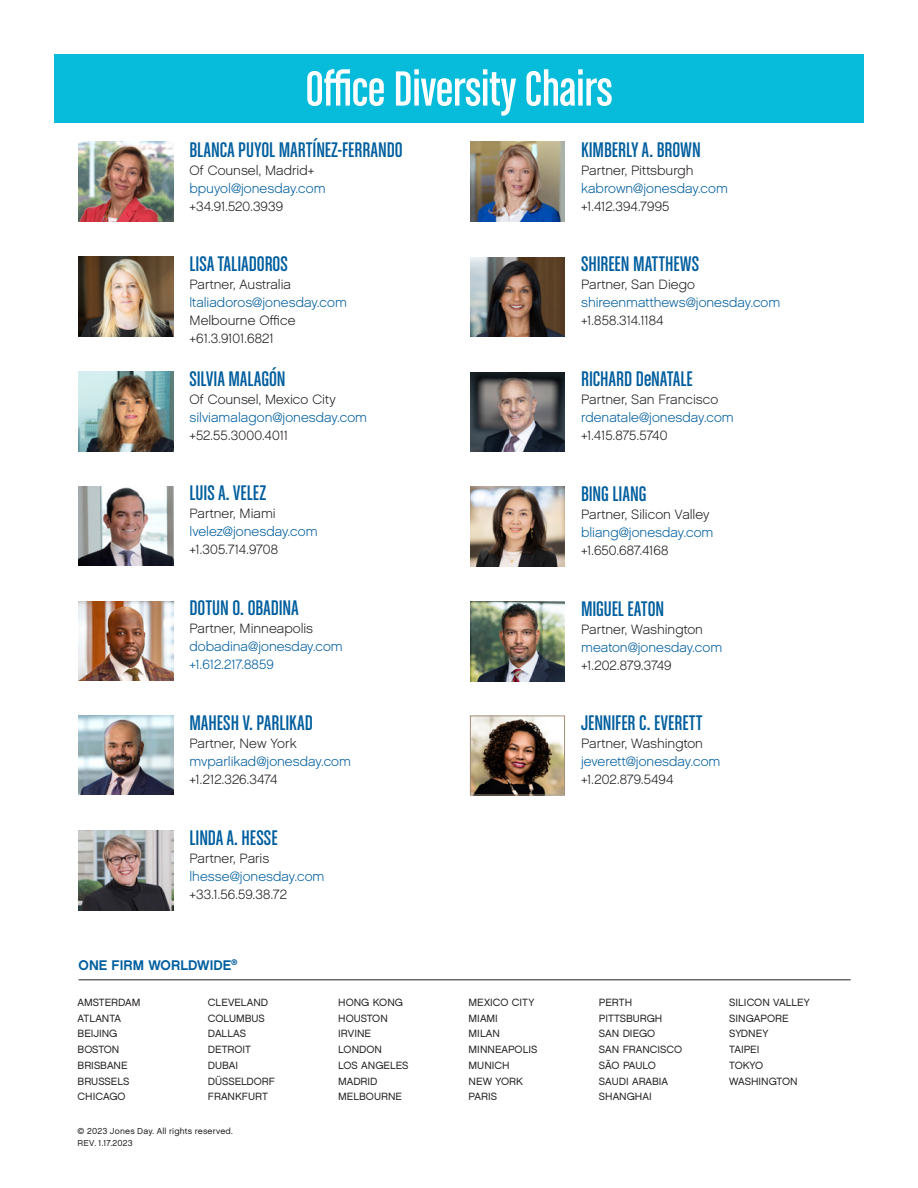
<style>
.page{position:relative;width:918px;height:1188px;background:#fff}
.page>*{position:absolute;margin:0;border:0;box-sizing:border-box;transform-origin:0 0}
.t1{font:52.5px "Chalet Comprime Cologne Sixty";color:#fff}
.Lawyer_Name{font:22.5px "Chalet Comprime Cologne Sixty";letter-spacing:.005em;color:#005e9e}
.Global_Heading{font:13.95px "Chalet New York Nineteen Sixty";color:#005e9e}
.Contact_information{font:13.5px "Chalet English Channel";color:#231f20}
.Contact_information-2{font:13.5px "Chalet English Channel";letter-spacing:.005em;color:#005e9e}
.Global_Locations{font:10.5px "Chalet London Nineteen Sixty";color:#231f20}
.Copyright{font:8.7px "Chalet London Nineteen Sixty";letter-spacing:.02em;color:#231f20}
</style>
<div class="page">
<hr style="left:79px;top:979px;width:772px;height:1px;background:#231f20">
<img style="left:79px;top:142px;width:94px;height:79px">
<img style="left:79px;top:257px;width:94px;height:79px">
<img style="left:79px;top:372px;width:94px;height:79px">
<img style="left:79px;top:486px;width:94px;height:80px">
<img style="left:79px;top:601px;width:94px;height:80px">
<img style="left:79px;top:715px;width:94px;height:80px">
<img style="left:79px;top:831px;width:94px;height:79px">
<img style="left:470px;top:142px;width:95px;height:79px">
<img style="left:470px;top:258px;width:95px;height:79px">
<img style="left:470px;top:372px;width:95px;height:80px">
<img style="left:470px;top:487px;width:95px;height:79px">
<img style="left:470px;top:602px;width:95px;height:79px">
<img style="left:472px;top:718px;width:91px;height:75px">
<div style="left:470px;top:716px;width:95px;height:79px;border:1px solid #a3917a"></div>
<div style="left:54px;top:54px;width:810px;height:69px;background:#07bbda"></div>
<p class="t1" style="left:305px;top:60px;width:309px">Office Diversity Chairs</p>
<p class="Lawyer_Name" style="left:189px;top:137px;width:215px">BLANCA PUYOL MARTÍNEZ-FERRANDO</p>
<p class="Contact_information" style="left:189px;top:162px;width:126px">Of Counsel, Madrid+</p>
<p class="Contact_information-2" style="left:189px;top:180px;width:138px">bpuyol@jonesday.com</p>
<p class="Contact_information" style="left:189px;top:198px;width:95px">+34.91.520.3939</p>
<p class="Lawyer_Name" style="left:189px;top:252px;width:100px">LISA TALIADOROS</p>
<p class="Contact_information" style="left:189px;top:277px;width:103px">Partner, Australia</p>
<p class="Contact_information-2" style="left:189px;top:295px;width:159px">ltaliadoros@jonesday.com</p>
<p class="Contact_information" style="left:189px;top:313px;width:107px">Melbourne Office</p>
<p class="Contact_information" style="left:189px;top:331px;width:86px">+61.3.9101.6821</p>
<p class="Lawyer_Name" style="left:189px;top:366px;width:98px">SILVIA MALAGÓN</p>
<p class="Contact_information" style="left:189px;top:391px;width:148px">Of Counsel, Mexico City</p>
<p class="Contact_information-2" style="left:189px;top:409px;width:179px">silviamalagon@jonesday.com</p>
<p class="Contact_information" style="left:189px;top:427px;width:100px">+52.55.3000.4011</p>
<p class="Lawyer_Name" style="left:189px;top:481px;width:78px">LUIS A. VELEZ</p>
<p class="Contact_information" style="left:189px;top:506px;width:88px">Partner, Miami</p>
<p class="Contact_information-2" style="left:189px;top:524px;width:130px">lvelez@jonesday.com</p>
<p class="Contact_information" style="left:189px;top:542px;width:90px">+1.305.714.9708</p>
<p class="Lawyer_Name" style="left:189px;top:595px;width:111px">DOTUN O. OBADINA</p>
<p class="Contact_information" style="left:189px;top:620px;width:125px">Partner, Minneapolis</p>
<p class="Contact_information-2" style="left:189px;top:638px;width:155px">dobadina@jonesday.com</p>
<p class="Contact_information-2" style="left:189px;top:656px;width:86px">+1.612.217.8859</p>
<p class="Lawyer_Name" style="left:189px;top:710px;width:125px">MAHESH V. PARLIKAD</p>
<p class="Contact_information" style="left:189px;top:735px;width:109px">Partner, New York</p>
<p class="Contact_information-2" style="left:189px;top:753px;width:163px">mvparlikad@jonesday.com</p>
<p class="Contact_information" style="left:189px;top:771px;width:89px">+1.212.326.3474</p>
<p class="Lawyer_Name" style="left:189px;top:825px;width:90px">LINDA A. HESSE</p>
<p class="Contact_information" style="left:189px;top:850px;width:81px">Partner, Paris</p>
<p class="Contact_information-2" style="left:189px;top:868px;width:136px">lhesse@jonesday.com</p>
<p class="Contact_information" style="left:189px;top:886px;width:99px">+33.1.56.59.38.72</p>
<p class="Global_Heading" style="left:79px;top:956px;width:161px">ONE FIRM WORLDWIDE<sup>®</sup></p>
<p class="Global_Locations" style="left:78px;top:996px;width:64px">AMSTERDAM</p>
<p class="Global_Locations" style="left:78px;top:1012px;width:45px">ATLANTA</p>
<p class="Global_Locations" style="left:78px;top:1027px;width:41px">BEIJING</p>
<p class="Global_Locations" style="left:78px;top:1043px;width:43px">BOSTON</p>
<p class="Global_Locations" style="left:78px;top:1059px;width:51px">BRISBANE</p>
<p class="Global_Locations" style="left:78px;top:1075px;width:53px">BRUSSELS</p>
<p class="Global_Locations" style="left:78px;top:1090px;width:50px">CHICAGO</p>
<p class="Global_Locations" style="left:208px;top:996px;width:62px">CLEVELAND</p>
<p class="Global_Locations" style="left:208px;top:1012px;width:58px">COLUMBUS</p>
<p class="Global_Locations" style="left:208px;top:1027px;width:40px">DALLAS</p>
<p class="Global_Locations" style="left:208px;top:1043px;width:45px">DETROIT</p>
<p class="Global_Locations" style="left:208px;top:1059px;width:32px">DUBAI</p>
<p class="Global_Locations" style="left:208px;top:1075px;width:69px">DÜSSELDORF</p>
<p class="Global_Locations" style="left:208px;top:1090px;width:61px">FRANKFURT</p>
<p class="Copyright" style="left:78px;top:1126px;width:157px">© 2023 Jones Day. All rights reserved.</p>
<p class="Copyright" style="left:78px;top:1138px;width:57px">REV. 1.17.2023</p>
<p class="Global_Locations" style="left:338px;top:996px;width:66px">HONG KONG</p>
<p class="Global_Locations" style="left:338px;top:1012px;width:51px">HOUSTON</p>
<p class="Global_Locations" style="left:338px;top:1027px;width:34px">IRVINE</p>
<p class="Global_Locations" style="left:338px;top:1043px;width:45px">LONDON</p>
<p class="Global_Locations" style="left:338px;top:1059px;width:72px">LOS ANGELES</p>
<p class="Global_Locations" style="left:338px;top:1075px;width:41px">MADRID</p>
<p class="Global_Locations" style="left:338px;top:1090px;width:65px">MELBOURNE</p>
<p class="Lawyer_Name" style="left:581px;top:137px;width:121px">KIMBERLY A. BROWN</p>
<p class="Contact_information" style="left:581px;top:162px;width:114px">Partner, Pittsburgh</p>
<p class="Contact_information-2" style="left:581px;top:180px;width:148px">kabrown@jonesday.com</p>
<p class="Contact_information" style="left:581px;top:198px;width:90px">+1.412.394.7995</p>
<p class="Lawyer_Name" style="left:581px;top:252px;width:120px">SHIREEN MATTHEWS</p>
<p class="Contact_information" style="left:581px;top:277px;width:115px">Partner, San Diego</p>
<p class="Contact_information-2" style="left:581px;top:295px;width:201px">shireenmatthews@jonesday.com</p>
<p class="Contact_information" style="left:581px;top:313px;width:84px">+1.858.314.1184</p>
<p class="Lawyer_Name" style="left:581px;top:366px;width:113px">RICHARD DeNATALE</p>
<p class="Contact_information" style="left:581px;top:391px;width:139px">Partner, San Francisco</p>
<p class="Contact_information-2" style="left:581px;top:409px;width:154px">rdenatale@jonesday.com</p>
<p class="Contact_information" style="left:581px;top:427px;width:88px">+1.415.875.5740</p>
<p class="Lawyer_Name" style="left:581px;top:481px;width:67px">BING LIANG</p>
<p class="Contact_information" style="left:581px;top:506px;width:130px">Partner, Silicon Valley</p>
<p class="Contact_information-2" style="left:581px;top:524px;width:134px">bliang@jonesday.com</p>
<p class="Contact_information" style="left:581px;top:542px;width:89px">+1.650.687.4168</p>
<p class="Lawyer_Name" style="left:581px;top:596px;width:85px">MIGUEL EATON</p>
<p class="Contact_information" style="left:581px;top:621px;width:123px">Partner, Washington</p>
<p class="Contact_information-2" style="left:581px;top:639px;width:143px">meaton@jonesday.com</p>
<p class="Contact_information" style="left:581px;top:657px;width:92px">+1.202.879.3749</p>
<p class="Lawyer_Name" style="left:581px;top:711px;width:123px">JENNIFER C. EVERETT</p>
<p class="Contact_information" style="left:581px;top:736px;width:123px">Partner, Washington</p>
<p class="Contact_information-2" style="left:581px;top:754px;width:141px">jeverett@jonesday.com</p>
<p class="Contact_information" style="left:581px;top:772px;width:94px">+1.202.879.5494</p>
<p class="Global_Locations" style="left:469px;top:996px;width:67px">MEXICO CITY</p>
<p class="Global_Locations" style="left:469px;top:1012px;width:31px">MIAMI</p>
<p class="Global_Locations" style="left:469px;top:1027px;width:33px">MILAN</p>
<p class="Global_Locations" style="left:469px;top:1043px;width:70px">MINNEAPOLIS</p>
<p class="Global_Locations" style="left:469px;top:1059px;width:43px">MUNICH</p>
<p class="Global_Locations" style="left:469px;top:1075px;width:56px">NEW YORK</p>
<p class="Global_Locations" style="left:469px;top:1090px;width:30px">PARIS</p>
<p class="Global_Locations" style="left:599px;top:996px;width:35px">PERTH</p>
<p class="Global_Locations" style="left:599px;top:1012px;width:65px">PITTSBURGH</p>
<p class="Global_Locations" style="left:599px;top:1027px;width:58px">SAN DIEGO</p>
<p class="Global_Locations" style="left:599px;top:1043px;width:85px">SAN FRANCISCO</p>
<p class="Global_Locations" style="left:599px;top:1059px;width:58px">SÃO PAULO</p>
<p class="Global_Locations" style="left:599px;top:1075px;width:71px">SAUDI ARABIA</p>
<p class="Global_Locations" style="left:599px;top:1090px;width:54px">SHANGHAI</p>
<p class="Global_Locations" style="left:729px;top:996px;width:82px">SILICON VALLEY</p>
<p class="Global_Locations" style="left:729px;top:1012px;width:61px">SINGAPORE</p>
<p class="Global_Locations" style="left:729px;top:1027px;width:41px">SYDNEY</p>
<p class="Global_Locations" style="left:729px;top:1043px;width:32px">TAIPEI</p>
<p class="Global_Locations" style="left:729px;top:1059px;width:35px">TOKYO</p>
<p class="Global_Locations" style="left:729px;top:1075px;width:70px">WASHINGTON</p>
</div>
